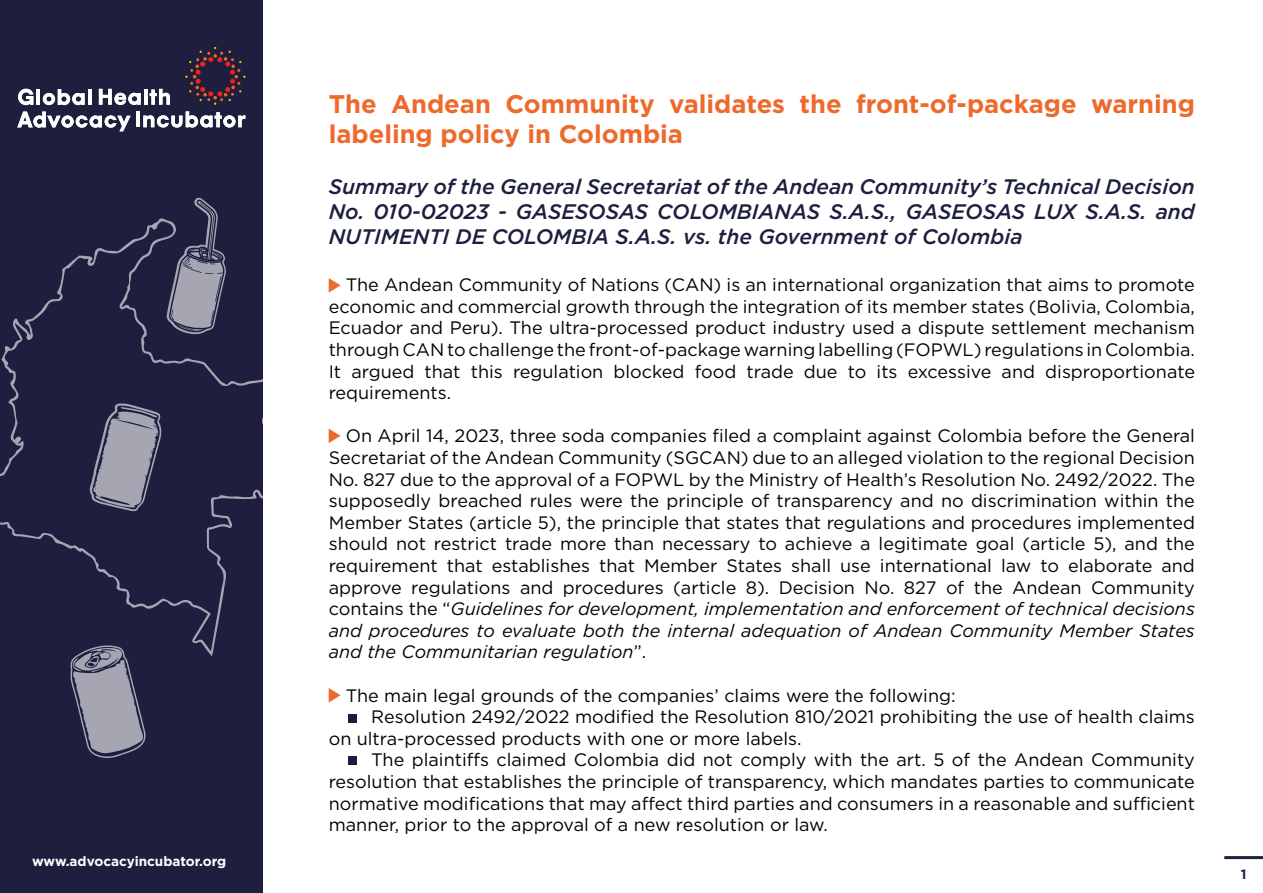
<style>
.page{position:relative;width:1263px;height:893px;background:#fff}
.page>*{position:absolute;margin:0;border:0;box-sizing:border-box;transform-origin:0 0}
.t1{font:700 25.5px/30.6px "Gotham";color:#ed6a2c}
.t2{font:italic 500 21px/25.2px "Gotham";color:#1c1f3f;text-align:justify}
.t3{font:18px/21.6px "Gotham";color:#020203;text-align:justify}
.t4{font:700 13.5px "Gotham";color:#fff}
.t5{font:700 13.5px "Gotham";color:#1d1f3e}
.s1{font-style:italic}
</style>
<div class="page">
<div style="left:0;top:0;width:263px;height:893px;background:#1e1e3f"></div>
<hr style="left:1224px;top:856px;width:39px;height:3px;background:#1b203d">
<svg style="left:18px;top:89px;width:15px;height:16px"></svg>
<hr style="left:37px;top:89px;width:3px;height:16px;background:#fff">
<svg style="left:43px;top:89px;width:42px;height:16px"></svg>
<hr style="left:88px;top:89px;width:3px;height:16px;background:#fff">
<svg style="left:99px;top:89px;width:42px;height:16px"></svg>
<hr style="left:144px;top:89px;width:4px;height:16px;background:#fff">
<svg style="left:150px;top:89px;width:20px;height:16px"></svg>
<svg style="left:17px;top:112px;width:114px;height:19px"></svg>
<hr style="left:136px;top:111px;width:4px;height:16px;background:#fff">
<svg style="left:143px;top:111px;width:102px;height:17px"></svg>
<svg style="left:185px;top:47px;width:61px;height:58px"></svg>
<div style="left:348px;top:756px;width:9px;height:9px;background:#1c1c40"></div>
<div style="left:348px;top:713px;width:9px;height:9px;background:#1c1c40"></div>
<svg style="left:194px;top:197px;width:24px;height:20px"></svg>
<svg style="left:70px;top:656px;width:76px;height:102px"></svg>
<svg style="left:0;top:217px;width:263px;height:439px"></svg>
<svg style="left:329px;top:278px;width:12px;height:15px"></svg>
<svg style="left:329px;top:429px;width:12px;height:14px"></svg>
<svg style="left:329px;top:688px;width:12px;height:14px"></svg>
<p class="t4" style="left:32px;top:852px;width:196px">www.advocacyincubator.org</p>
<h1 class="t1" style="left:329px;top:88px;width:868px">The Andean Community validates the front-of-package warning labeling policy in Colombia</h1>
<p class="t2" style="left:329px;top:174px;width:868px">Summary of the General Secretariat of the Andean Community’s Technical Decision No. 010-02023 - GASESOSAS COLOMBIANAS S.A.S., GASEOSAS LUX S.A.S. and NUTIMENTI DE COLOMBIA S.A.S. vs. the Government of Colombia</p>
<p class="t3" style="left:329px;top:274px;width:868px;text-indent:17px">The Andean Community of Nations (CAN) is an international organization that aims to promote economic and commercial growth through the integration of its member states (Bolivia, Colombia, Ecuador and Peru). The ultra-processed product industry used a dispute settlement mechanism through CAN to challenge the front-of-package warning labelling (FOPWL) regulations in Colombia.<br>It argued that this regulation blocked food trade due to its excessive and disproportionate requirements.</p>
<p class="t3" style="left:329px;top:425px;width:868px;text-indent:17px">On April 14, 2023, three soda companies filed a complaint against Colombia before the General Secretariat of the Andean Community (SGCAN) due to an alleged violation to the regional Decision No. 827 due to the approval of a FOPWL by the Ministry of Health’s Resolution No. 2492/2022. The supposedly breached rules were the principle of transparency and no discrimination within the Member States (article 5), the principle that states that regulations and procedures implemented should not restrict trade more than necessary to achieve a legitimate goal (article 5), and the requirement that establishes that Member States shall use international law to elaborate and approve regulations and procedures (article 8). Decision No. 827 of the Andean Community contains the “<span class="s1">Guidelines for development, implementation and enforcement of technical decisions and procedures to evaluate both the internal adequation of Andean Community Member States and the Communitarian regulation</span>”.</p>
<p class="t3" style="left:346px;top:684px;width:611px">The main legal grounds of the companies’ claims were the following:</p>
<p class="t3" style="left:371px;top:706px;width:825px">Resolution 2492/2022 modified the Resolution 810/2021 prohibiting the use of health claims</p>
<p class="t3" style="left:329px;top:727px;width:474px">on ultra-processed products with one or more labels.</p>
<p class="t3" style="left:371px;top:749px;width:825px">The plaintiffs claimed Colombia did not comply with the art. 5 of the Andean Community</p>
<p class="t3" style="left:329px;top:770px;width:868px">resolution that establishes the principle of transparency, which mandates parties to communicate</p>
<p class="t3" style="left:329px;top:792px;width:868px">normative modifications that may affect third parties and consumers in a reasonable and sufficient</p>
<p class="t3" style="left:329px;top:814px;width:501px">manner, prior to the approval of a new resolution or law.</p>
<p class="t5" style="left:1241px;top:865px;width:7px">1</p>
</div>
